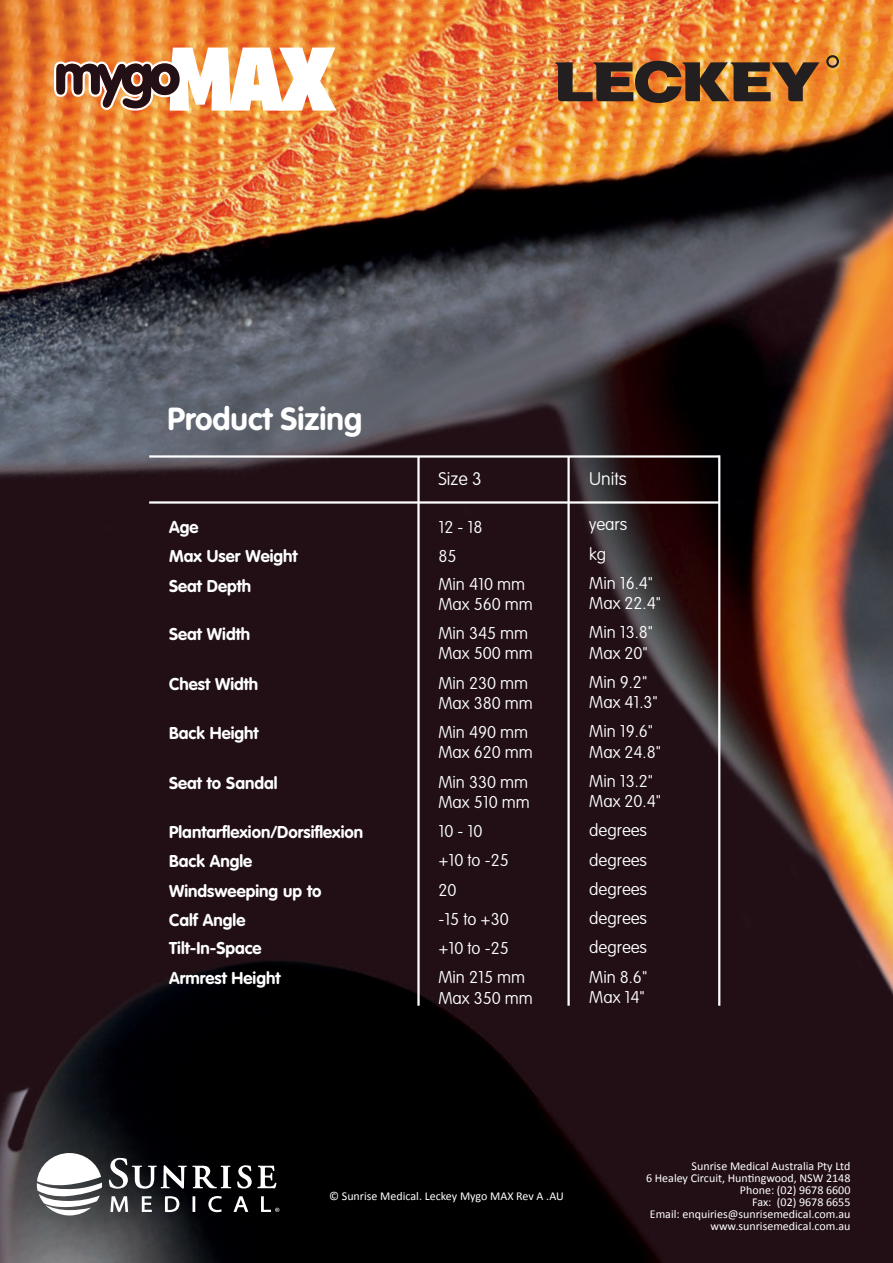
<style>
.page{position:relative;width:893px;height:1263px;background:#fff}
.page>*{position:absolute;margin:0;border:0;box-sizing:border-box;transform-origin:0 0}
.t1{font:700 31.5px "VAG Rounded Std";color:#fff}
.t2{font:100 18px "VAG Rounded Std";color:#fff}
.t3{font:100 16.8px/29.2px "VAG Rounded Std";color:#fff}
.t4{font:700 16.8px/29.2px "VAG Rounded Std";color:#fff}
.Fließtxet_DIN_bold{font:12px "Calibri";color:#fff}
</style>
<div class="page">
<img style="left:0;top:0;width:893px;height:1263px">
<hr style="left:567px;top:457px;width:3px;height:549px;background:#fff">
<hr style="left:417px;top:457px;width:3px;height:549px;background:#fff">
<hr style="left:718px;top:455px;width:2px;height:551px;background:#fff">
<hr style="left:149px;top:455px;width:570px;height:3px;background:#fff">
<hr style="left:149px;top:501px;width:570px;height:3px;background:#fff">
<svg style="left:54px;top:48px;width:283px;height:63px"></svg>
<img style="left:555px;top:55px;width:284px;height:48px">
<svg style="left:37px;top:1153px;width:65px;height:62px"></svg>
<svg style="left:109px;top:1158px;width:122px;height:31px"></svg>
<svg style="left:237px;top:1165px;width:39px;height:23px"></svg>
<svg style="left:110px;top:1196px;width:18px;height:16px"></svg>
<svg style="left:142px;top:1196px;width:10px;height:16px"></svg>
<svg style="left:165px;top:1196px;width:14px;height:16px"></svg>
<svg style="left:192px;top:1196px;width:3px;height:16px"></svg>
<svg style="left:208px;top:1196px;width:14px;height:16px"></svg>
<svg style="left:234px;top:1196px;width:14px;height:16px"></svg>
<svg style="left:261px;top:1196px;width:18px;height:16px"></svg>
<p class="t1" style="left:168px;top:401px;width:196px">Product Sizing</p>
<p class="t4" style="left:169px;top:513px;width:130px">Age<br>Max User Weight</p>
<p class="t4" style="left:169px;top:572px;width:84px">Seat Depth</p>
<p class="t4" style="left:169px;top:620px;width:82px">Seat Width</p>
<p class="t4" style="left:169px;top:670px;width:91px">Chest Width</p>
<p class="t4" style="left:169px;top:719px;width:91px">Back Height</p>
<p class="t4" style="left:169px;top:769px;width:110px">Seat to Sandal</p>
<p class="t4" style="left:169px;top:818px;width:196px">Plantarflexion/Dorsiflexion</p>
<p class="t4" style="left:169px;top:847px;width:85px">Back Angle</p>
<p class="t4" style="left:169px;top:877px;width:154px">Windsweeping up to</p>
<p class="t4" style="left:169px;top:906px;width:78px">Calf Angle</p>
<p class="t4" style="left:169px;top:934px;width:94px">Tilt-In-Space</p>
<p class="t4" style="left:169px;top:964px;width:113px">Armrest Height</p>
<p class="t2" style="left:438px;top:469px;width:45px">Size 3</p>
<p class="t3" style="left:438px;top:513px;width:46px">12 - 18<br>85</p>
<p class="t3" style="left:438px;top:574px;width:96px;line-height:20.2px">Min 410 mm<br>Max 560 mm</p>
<p class="t3" style="left:438px;top:623px;width:96px;line-height:20.2px">Min 345 mm<br>Max 500 mm</p>
<p class="t3" style="left:438px;top:673px;width:96px;line-height:20.2px">Min 230 mm<br>Max 380 mm</p>
<p class="t3" style="left:438px;top:722px;width:96px;line-height:20.2px">Min 490 mm<br>Max 620 mm</p>
<p class="t3" style="left:438px;top:767px;width:91px">Min 330 mm</p>
<p class="t3" style="left:438px;top:788px;width:93px">Max 510 mm<br>10 - 10<br>+10 to -25<br>20<br>-15 to +30</p>
<p class="t3" style="left:438px;top:934px;width:88px">+10 to -25<br>Min 215 mm</p>
<p class="t3" style="left:438px;top:983px;width:96px">Max 350 mm</p>
<p class="t2" style="left:589px;top:469px;width:39px">Units</p>
<p class="t3" style="left:589px;top:510px;width:40px">years</p>
<p class="t3" style="left:589px;top:540px;width:18px">kg</p>
<p class="t3" style="left:589px;top:573px;width:73px;line-height:20.2px">Min 16.4"<br>Max 22.4"</p>
<p class="t3" style="left:589px;top:623px;width:66px;line-height:20.2px">Min 13.8"<br>Max 20"</p>
<p class="t3" style="left:589px;top:672px;width:70px;line-height:20.2px">Min 9.2"<br>Max 41.3"</p>
<p class="t3" style="left:589px;top:722px;width:73px;line-height:20.2px">Min 19.6"<br>Max 24.8"</p>
<p class="t3" style="left:589px;top:767px;width:66px">Min 13.2"</p>
<p class="t3" style="left:589px;top:787px;width:73px">Max 20.4" degrees degrees degrees degrees</p>
<p class="t3" style="left:589px;top:933px;width:60px">degrees<br>Min 8.6"</p>
<p class="t3" style="left:589px;top:983px;width:57px">Max 14"</p>
<p class="Fließtxet_DIN_bold" style="left:329px;top:1188px;width:236px">© Sunrise Medical. Leckey Mygo MAX Rev A .AU</p>
<p class="Fließtxet_DIN_bold" style="left:692px;top:1158px;width:160px">Sunrise Medical Australia Pty Ltd</p>
<p class="Fließtxet_DIN_bold" style="left:646px;top:1170px;width:206px">6 Healey Circuit, Huntingwood, NSW 2148</p>
<p class="Fließtxet_DIN_bold" style="left:740px;top:1182px;width:112px">Phone: (02) 9678 6600</p>
<p class="Fließtxet_DIN_bold" style="left:752px;top:1194px;width:100px">Fax: (02) 9678 6655</p>
<p class="Fließtxet_DIN_bold" style="left:650px;top:1206px;width:202px">Email: enquiries@sunrisemedical.com.au</p>
<p class="Fließtxet_DIN_bold" style="left:710px;top:1218px;width:142px">www.sunrisemedical.com.au</p>
</div>
